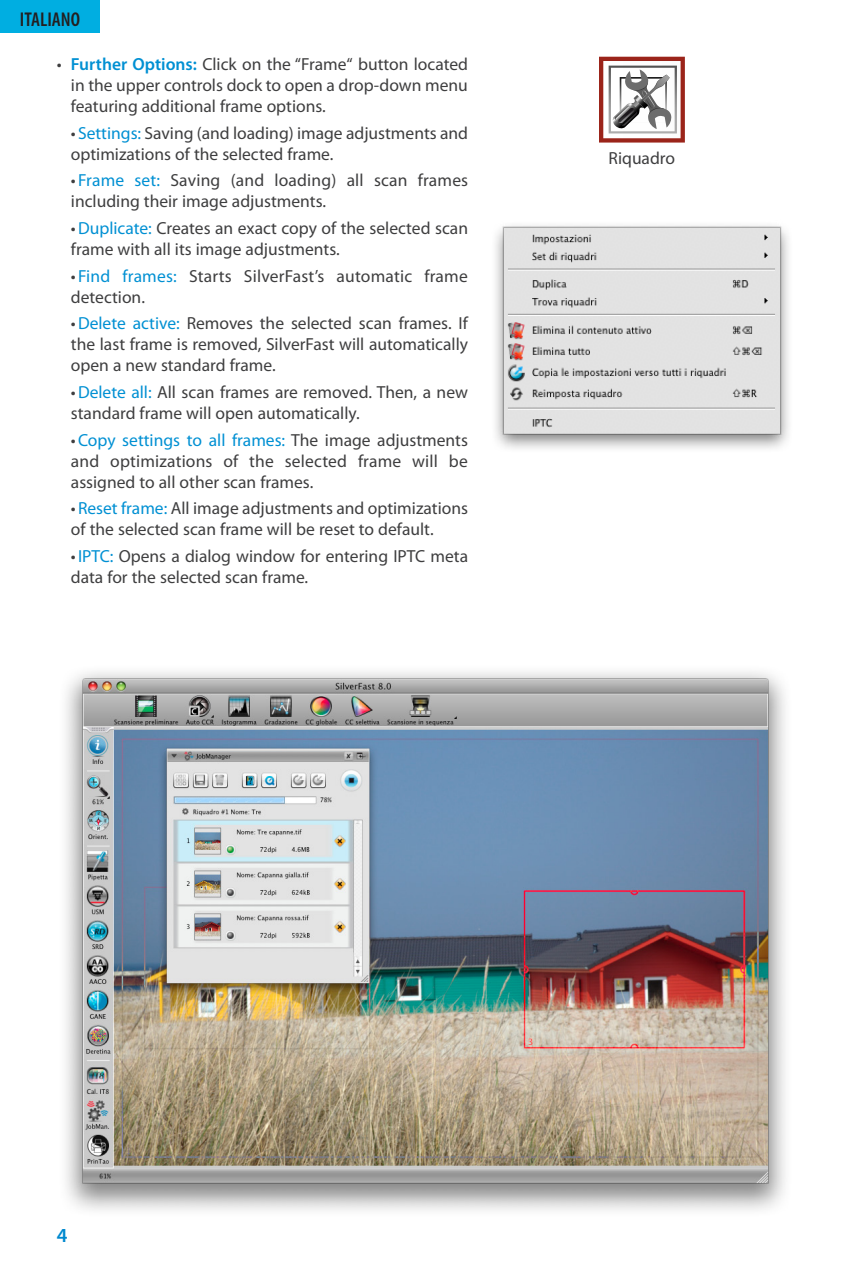
<style>
.page{position:relative;width:851px;height:1276px;background:#fff}
.page>*{position:absolute;margin:0;border:0;box-sizing:border-box;transform-origin:0 0}
.t1{font:600 condensed 20px "Myriad Pro";color:#231f20}
.t2{font:600 20px "Myriad Pro";color:#0089cf}
.Fließtext_-3mm_8pt{font:17.5px/21px "Myriad Pro";color:#3e3e3f}
.Bildunterschrift_8pt{font:17.5px "Myriad Pro";color:#3e3e3f}
.s1{font-weight:600;color:#0090d3}
.s2{color:#0090d3}
</style>
<div class="page">
<div style="left:0;top:0;width:100px;height:33px;background:#00aee1"></div>
<svg style="left:599px;top:57px;width:85px;height:86px"></svg>
<img style="left:495px;top:225px;width:294px;height:224px">
<img style="left:66px;top:671px;width:719px;height:539px">
<p class="t1" style="left:20px;top:7px;width:62px">ITALIANO</p>
<p class="Fließtext_-3mm_8pt" style="left:71px;top:53px;width:398px;text-align:justify;text-indent:-14px">• <span class="s1">Further Options:</span> Click on the “Frame“ button located in the upper controls dock to open a drop-down menu featuring additional frame options.</p>
<p class="Fließtext_-3mm_8pt" style="left:71px;top:122px;width:398px">• <span class="s2">Settings:</span> Saving (and loading) image adjustments and optimizations of the selected frame.</p>
<p class="Fließtext_-3mm_8pt" style="left:71px;top:170px;width:399px">• <span class="s2">Frame set:</span> Saving (and loading) all scan frames including their image adjustments.</p>
<p class="Fließtext_-3mm_8pt" style="left:71px;top:217px;width:398px">• <span class="s2">Duplicate:</span> Creates an exact copy of the selected scan frame with all its image adjustments.</p>
<p class="Fließtext_-3mm_8pt" style="left:71px;top:265px;width:398px">• <span class="s2">Find frames:</span> Starts SilverFast’s automatic frame detection.</p>
<p class="Fließtext_-3mm_8pt" style="left:71px;top:313px;width:398px;text-align:justify">• <span class="s2">Delete active:</span> Removes the selected scan frames. If the last frame is removed, SilverFast will automatically open a new standard frame.</p>
<p class="Fließtext_-3mm_8pt" style="left:71px;top:381px;width:398px">• <span class="s2">Delete all:</span> All scan frames are removed. Then, a new standard frame will open automatically.</p>
<p class="Fließtext_-3mm_8pt" style="left:71px;top:429px;width:398px;text-align:justify">• <span class="s2">Copy settings to all frames:</span> The image adjustments and optimizations of the selected frame will be assigned to all other scan frames.</p>
<p class="Fließtext_-3mm_8pt" style="left:71px;top:498px;width:398px">• <span class="s2">Reset frame:</span> All image adjustments and optimizations of the selected scan frame will be reset to default.</p>
<p class="Fließtext_-3mm_8pt" style="left:71px;top:545px;width:398px">• <span class="s2">IPTC:</span> Opens a dialog window for entering IPTC meta data for the selected scan frame.</p>
<p class="Bildunterschrift_8pt" style="left:608px;top:147px;width:68px">Riquadro</p>
<p class="t2" style="left:57px;top:1222px;width:12px">4</p>
</div>
